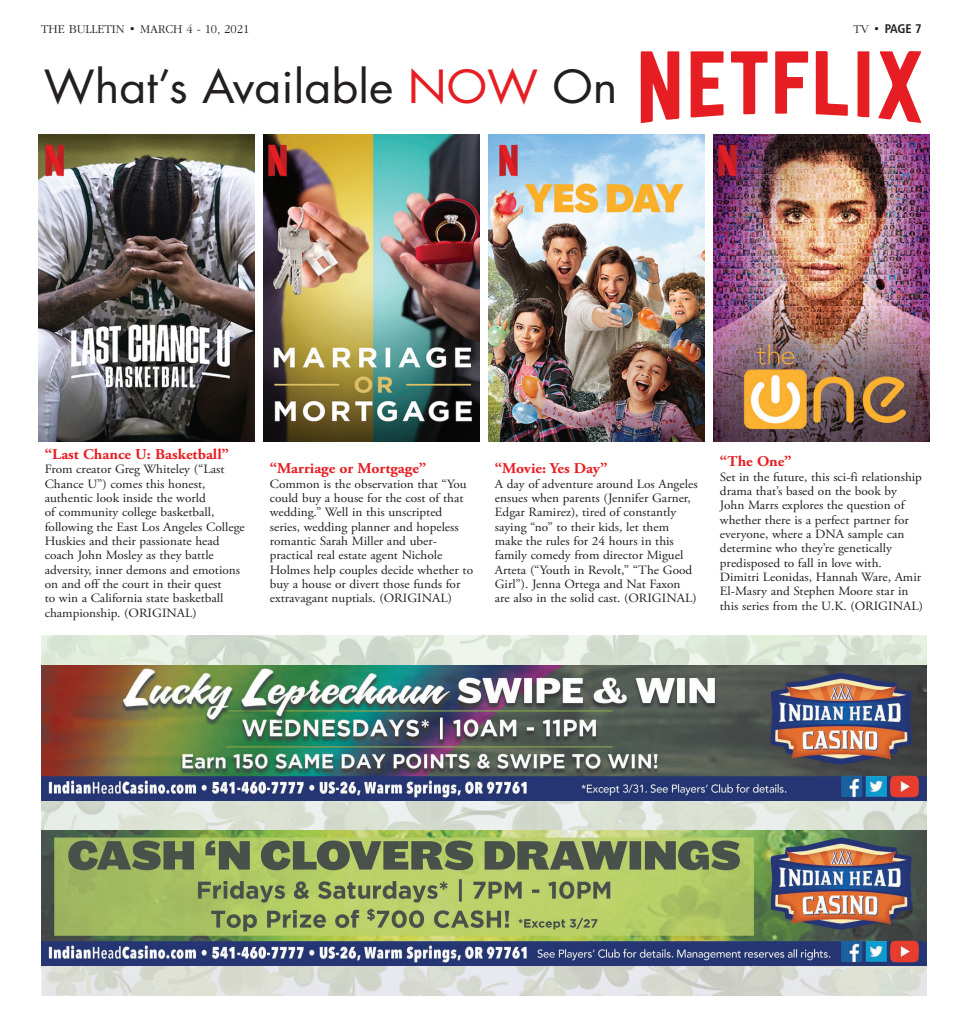
<style>
.page{position:relative;width:968px;height:1035px;background:#fff}
.page>*{position:absolute;margin:0;border:0;box-sizing:border-box;transform-origin:0 0}
.t1{font:44.5px "Futura Std";color:#231f20;scale:1.05 1}
.t2{font:700 14.88px "Adobe Garamond Pro";color:#e61e24;scale:1.05 1}
.t3{font:12.62px/14.4px "Adobe Garamond Pro";color:#231f20;scale:1.05 1}
.t4{font:300 12.5px "ITC Garamond Std";color:#231f20}
.t5{font:700 condensed 12.5px "Frutiger LT Std";color:#231f20}
.s1{font-family:"ITC Garamond Std";font-weight:300;font-stretch:normal}
.s2{color:#e61e24}
</style>
<div class="page">
<svg style="left:640px;top:51px;width:281px;height:72px"></svg>
<img style="left:264px;top:135px;width:215px;height:307px">
<img style="left:39px;top:135px;width:215px;height:307px">
<img style="left:714px;top:135px;width:215px;height:307px">
<img style="left:489px;top:135px;width:215px;height:307px">
<img style="left:41px;top:966px;width:44px;height:30px">
<img style="left:85px;top:966px;width:841px;height:30px">
<img style="left:41px;top:636px;width:885px;height:195px">
<img style="left:41px;top:666px;width:885px;height:135px">
<img style="left:41px;top:831px;width:885px;height:135px">
<p class="t4" style="left:41px;top:24px;width:209px">THE BULLETIN • MARCH 4 - 10, 2021</p>
<p class="t5" style="left:853px;top:21px;width:70px"><span class="s1">TV •</span> PAGE 7</p>
<h1 class="t1" style="left:44px;top:61px;width:547px">What’s Available <span class="s2">NOW</span> On</h1>
<p class="t2" style="left:45px;top:448px;width:177px">“Last Chance U: Basketball”</p>
<p class="t3" style="left:45px;top:463px;width:192px">From creator Greg Whiteley (“Last Chance U”) comes this honest, authentic look inside the world<br>of community college basketball, following the East Los Angeles College Huskies and their passionate head coach John Mosley as they battle adversity, inner demons and emotions on and off the court in their quest<br>to win a California state basketball championship. (ORIGINAL)</p>
<p class="t2" style="left:270px;top:463px;width:150px">“Marriage or Mortgage”</p>
<p class="t3" style="left:270px;top:478px;width:195px">Common is the observation that “You could buy a house for the cost of that wedding.” Well in this unscripted series, wedding planner and hopeless romantic Sarah Miller and uber&shy;practical real estate agent Nichole Holmes help couples decide whether to buy a house or divert those funds for extravagant nuptials. (ORIGINAL)</p>
<p class="t2" style="left:495px;top:463px;width:109px">“Movie: Yes Day”</p>
<p class="t3" style="left:495px;top:478px;width:195px">A day of adventure around Los Angeles ensues when parents (Jennifer Garner, Edgar Ramirez), tired of constantly saying “no” to their kids, let them make the rules for 24 hours in this family comedy from director Miguel Arteta (“Youth in Revolt,” “The Good Girl”). Jenna Ortega and Nat Faxon are also in the solid cast. (ORIGINAL)</p>
<p class="t2" style="left:720px;top:456px;width:70px">“The One”</p>
<p class="t3" style="left:720px;top:471px;width:195px">Set in the future, this sci-fi relationship drama that’s based on the book by John Marrs explores the question of whether there is a perfect partner for everyone, where a DNA sample can determine who they’re genetically predisposed to fall in love with.<br>Dimitri Leonidas, Hannah Ware, Amir El-Masry and Stephen Moore star in this series from the U.K. (ORIGINAL)</p>
</div>
